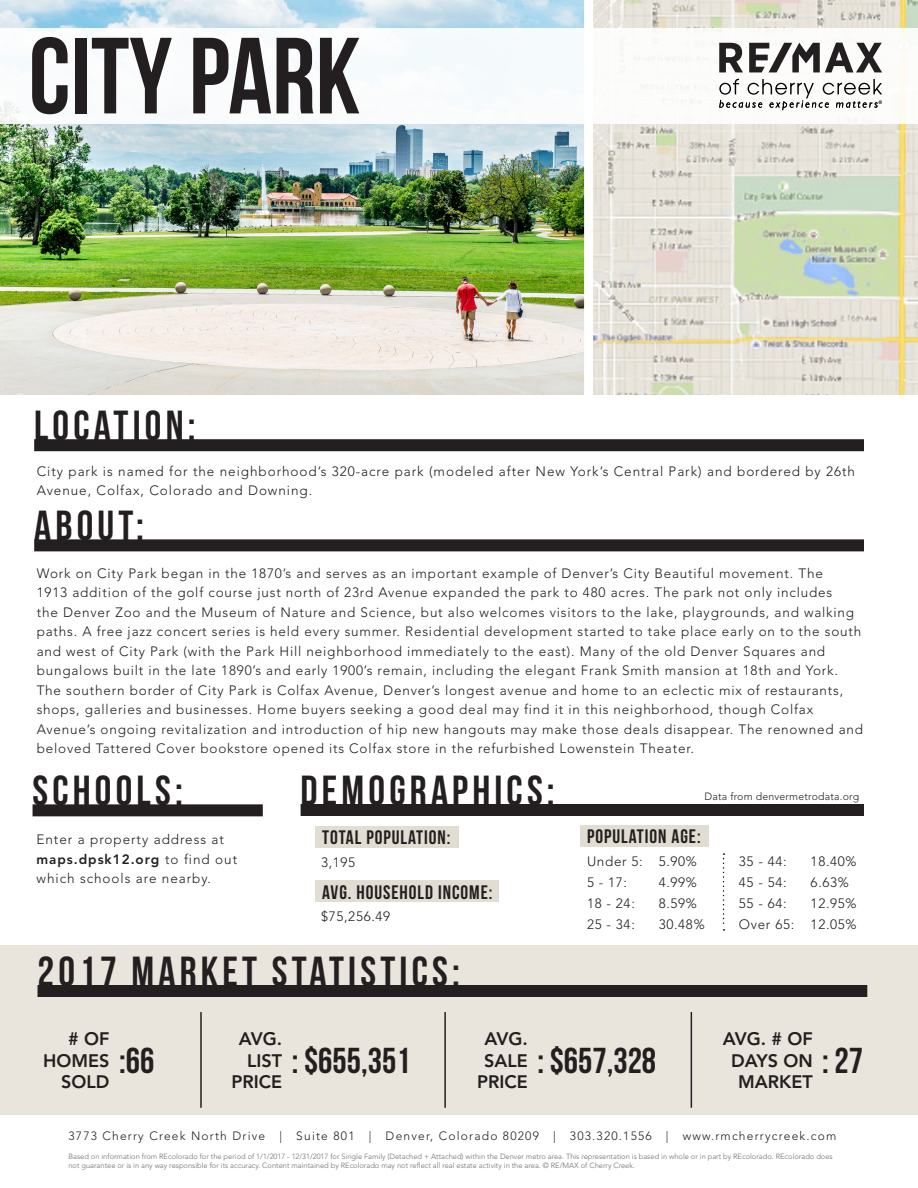
<style>
.page{position:relative;width:918px;height:1188px;background:#fff}
.page>*{position:absolute;margin:0;border:0;box-sizing:border-box;transform-origin:0 0}
.t1{font:108px "Bebas Neue";color:#231f20}
.t2{font:42px "Bebas Neue";letter-spacing:.1em;color:#231f20}
.t3{font:36px "Bebas Neue";color:#231f20}
.t4{font:19.5px "Bebas Neue";letter-spacing:.05em;color:#231f20}
.t5{font:800 18px/21.6px "Avenir";color:#231f20;text-align:right}
.t6{font:300 13.5px/19.5px "Avenir";letter-spacing:.06em;color:#231f20}
.t7{font:300 12px "Avenir";letter-spacing:.1em;color:#231f20}
.t8{font:300 10.5px "Avenir";letter-spacing:.02em;color:#231f20}
.t9{font:300 7.5px/9px "Avenir";color:#6c6d70}
.s1{font-weight:800}
</style>
<div class="page">
<img style="left:0;top:0;width:918px;height:395px">
<div style="left:0;top:945px;width:918px;height:170px;background:#e9e5dc"></div>
<div style="left:584px;top:0;width:9px;height:396px;background:#fff"></div>
<div style="left:0;top:28px;width:918px;height:95px;background:#fff"></div>
<div style="left:34px;top:439px;width:830px;height:12px;background:#231f20"></div>
<div style="left:34px;top:539px;width:830px;height:12px;background:#231f20"></div>
<div style="left:38px;top:985px;width:829px;height:12px;background:#231f20"></div>
<hr style="left:200px;top:1012px;width:2px;height:96px;background:#231f20">
<hr style="left:444px;top:1012px;width:2px;height:96px;background:#231f20">
<hr style="left:691px;top:1012px;width:1px;height:96px;background:#231f20">
<div style="left:33px;top:804px;width:230px;height:12px;background:#231f20"></div>
<div style="left:301px;top:804px;width:563px;height:12px;background:#231f20"></div>
<div style="left:580px;top:825px;width:128px;height:21px;background:#e1ddd2"></div>
<svg style="left:723px;top:853px;width:2px;height:78px"></svg>
<div style="left:315px;top:881px;width:184px;height:21px;background:#e1ddd2"></div>
<div style="left:315px;top:826px;width:144px;height:22px;background:#e1ddd2"></div>
<svg style="left:719px;top:43px;width:163px;height:29px"></svg>
<svg style="left:719px;top:79px;width:163px;height:31px"></svg>
<p class="t1" style="left:29px;top:17px;width:333px">CITY PARK</p>
<p class="t2" style="left:34px;top:403px;width:163px">LOCATION:</p>
<p class="t6" style="left:37px;top:462px;width:820px">City park is named for the neighborhood’s 320-acre park (modeled after New York’s Central Park) and bordered by 26th<br>Avenue, Colfax, Colorado and Downing.</p>
<p class="t2" style="left:34px;top:503px;width:111px">ABOUT:</p>
<p class="t6" style="left:37px;top:563px;width:828px">Work on City Park began in the 1870’s and serves as an important example of Denver’s City Beautiful movement. The<br>1913 addition of the golf course just north of 23rd Avenue expanded the park to 480 acres. The park not only includes<br>the Denver Zoo and the Museum of Nature and Science, but also welcomes visitors to the lake, playgrounds, and walking paths. A free jazz concert series is held every summer. Residential development started to take place early on to the south and west of City Park (with the Park Hill neighborhood immediately to the east). Many of the old Denver Squares and bungalows built in the late 1890’s and early 1900’s remain, including the elegant Frank Smith mansion at 18th and York.<br>The southern border of City Park is Colfax Avenue, Denver’s longest avenue and home to an eclectic mix of restaurants, shops, galleries and businesses. Home buyers seeking a good deal may find it in this neighborhood, though Colfax Avenue’s ongoing revitalization and introduction of hip new hangouts may make those deals disappear. The renowned and beloved Tattered Cover bookstore opened its Colfax store in the refurbished Lowenstein Theater.</p>
<p class="t2" style="left:33px;top:768px;width:152px">SCHOOLS:</p>
<p class="t6" style="left:37px;top:830px;width:202px">Enter a property address at <span class="s1">maps.dpsk12.org</span> to find out which schools are nearby.</p>
<p class="t2" style="left:301px;top:767px;width:256px">DEMOGRAPHICS:</p>
<p class="t4" style="left:322px;top:827px;width:130px">TOTAL POPULATION:</p>
<p class="t6" style="left:321px;top:853px;width:36px">3,195</p>
<p class="t4" style="left:322px;top:881px;width:172px">AVG. HOUSEHOLD INCOME:</p>
<p class="t6" style="left:321px;top:907px;width:71px">$75,256.49</p>
<p class="t2" style="left:38px;top:948px;width:424px">2017 MARKET STATISTICS:</p>
<p class="t8" style="left:704px;top:790px;width:156px">Data from denvermetrodata.org</p>
<p class="t4" style="left:587px;top:826px;width:115px">POPULATION AGE:</p>
<p class="t6" style="left:587px;top:851px;width:57px">Under 5:</p>
<p class="t6" style="left:587px;top:872px;width:42px">5 - 17:</p>
<p class="t6" style="left:587px;top:893px;width:49px">18 - 24:</p>
<p class="t6" style="left:587px;top:914px;width:49px">25 - 34:</p>
<p class="t6" style="left:659px;top:851px;width:40px">5.90%</p>
<p class="t6" style="left:659px;top:872px;width:40px">4.99%</p>
<p class="t6" style="left:659px;top:893px;width:40px">8.59%</p>
<p class="t6" style="left:659px;top:914px;width:47px">30.48%</p>
<p class="t6" style="left:739px;top:851px;width:49px">35 - 44:</p>
<p class="t6" style="left:739px;top:872px;width:49px">45 - 54:</p>
<p class="t6" style="left:739px;top:893px;width:49px">55 - 64:</p>
<p class="t6" style="left:739px;top:914px;width:57px">Over 65:</p>
<p class="t6" style="left:811px;top:851px;width:47px">18.40%</p>
<p class="t6" style="left:811px;top:872px;width:40px">6.63%</p>
<p class="t6" style="left:811px;top:893px;width:47px">12.95%</p>
<p class="t6" style="left:811px;top:914px;width:47px">12.05%</p>
<p class="t5" style="left:68px;top:1028px;width:43px"># OF</p>
<p class="t5" style="left:43px;top:1050px;width:68px">HOMES</p>
<p class="t5" style="left:61px;top:1071px;width:50px">SOLD</p>
<p class="t3" style="left:119px;top:1041px;width:37px">:66</p>
<p class="t5" style="left:239px;top:1028px;width:45px">AVG.</p>
<p class="t5" style="left:247px;top:1050px;width:37px">LIST</p>
<p class="t5" style="left:231px;top:1071px;width:52px">PRICE</p>
<p class="t3" style="left:292px;top:1041px;width:120px">: $655,351</p>
<p class="t5" style="left:485px;top:1028px;width:45px">AVG.</p>
<p class="t5" style="left:484px;top:1050px;width:45px">SALE</p>
<p class="t5" style="left:477px;top:1071px;width:52px">PRICE</p>
<p class="t3" style="left:537px;top:1041px;width:120px">: $657,328</p>
<p class="t5" style="left:723px;top:1028px;width:91px">AVG. # OF<br>DAYS ON<br>MARKET</p>
<p class="t3" style="left:822px;top:1041px;width:42px">: 27</p>
<p class="t7" style="left:68px;top:1129px;width:769px">3773 Cherry Creek North Drive | Suite 801 | Denver, Colorado 80209 | 303.320.1556 | www.rmcherrycreek.com</p>
<p class="t9" style="left:68px;top:1152px;width:766px">Based on information from REcolorado for the period of 1/1/2017 - 12/31/2017 for Single Family (Detached + Attached) within the Denver metro area. This representation is based in whole or in part by REcolorado. REcolorado does not guarantee or is in any way responsible for its accuracy. Content maintained by REcolorado may not reflect all real estate activity in the area. © RE/MAX of Cherry Creek.</p>
</div>
